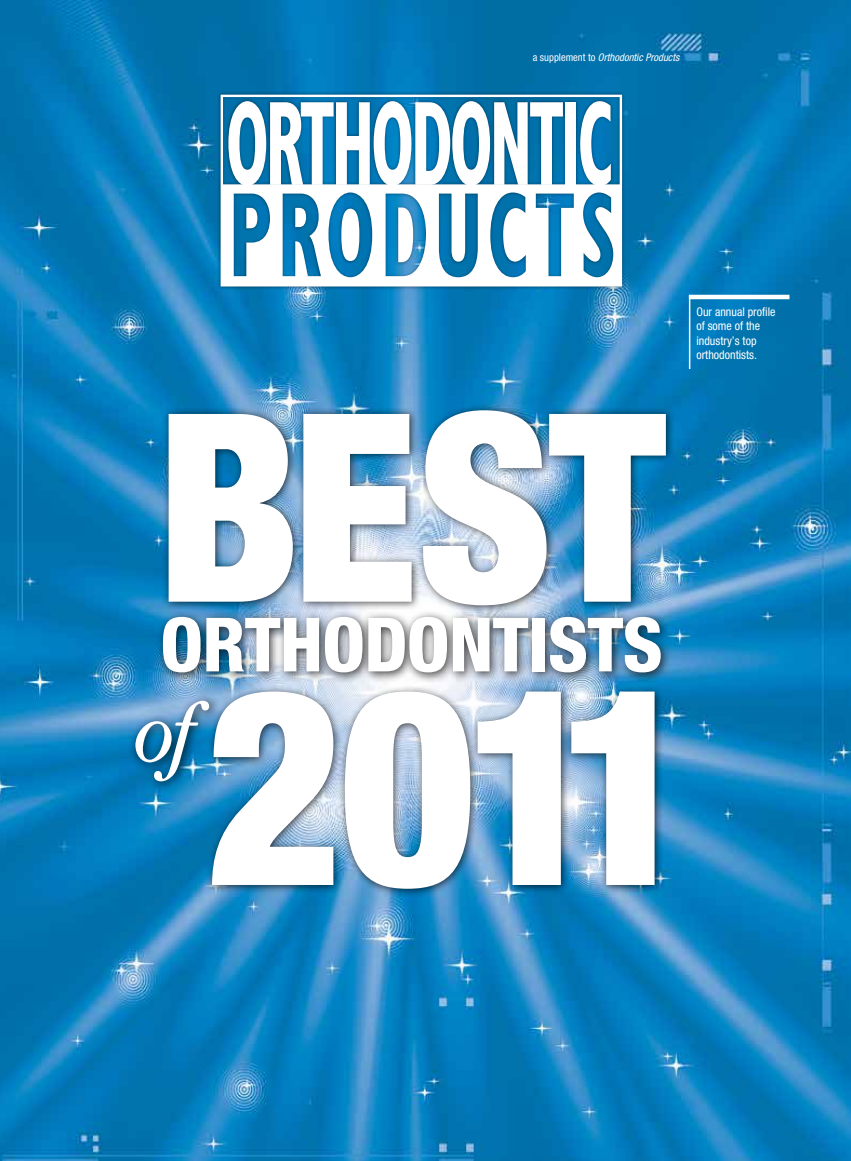
<style>
.page{position:relative;width:851px;height:1161px;background:#fff}
.page>*{position:absolute;margin:0;border:0;box-sizing:border-box;transform-origin:0 0}
.t1{font:900 condensed 273.15px "Helvetica Neue LT Std";color:#fff;scale:.95 1}
.t2{font:900 condensed 262.8px "Helvetica Neue LT Std";color:#fff;scale:.95 1}
.t3{font:italic 87.6px "ITC Garamond Std";color:#fff;scale:.89 1}
.t4{font:800 condensed 74.85px "Helvetica Neue LT Std";letter-spacing:-.01em;color:#fff}
.t5{font:condensed 12px/14.2px "Helvetica Neue LT Std";color:#fff}
.t6{font:italic condensed 10.5px "Helvetica Neue LT Std";color:#fff}
.s1{font-style:normal}
</style>
<div class="page">
<img style="left:0;top:0;width:850px;height:1161px">
<div style="left:162px;top:403px;width:513px;height:212px;background:#000;opacity:.72"></div>
<div style="left:205px;top:685px;width:459px;height:213px;background:#000;opacity:.72"></div>
<div style="left:155px;top:610px;width:517px;height:74px;background:#000;opacity:.77"></div>
<div style="left:128px;top:693px;width:93px;height:100px;background:#000;opacity:.77"></div>
<div style="left:217px;top:91px;width:408px;height:199px;background:#000;opacity:.45"></div>
<svg style="left:223px;top:184px;width:396px;height:100px"></svg>
<svg style="left:246px;top:208px;width:11px;height:20px"></svg>
<svg style="left:295px;top:208px;width:11px;height:19px"></svg>
<div style="left:341px;top:209px;width:18px;height:52px;background:#fff;border-radius:50%"></div>
<svg style="left:398px;top:207px;width:15px;height:55px"></svg>
<div style="left:220px;top:95px;width:402px;height:192px;border:2px solid #fff"></div>
<svg style="left:228px;top:101px;width:335px;height:85px"></svg>
<div style="left:565px;top:102px;width:11px;height:83px;background:#fff"></div>
<svg style="left:580px;top:101px;width:38px;height:96px"></svg>
<hr style="left:688px;top:295px;width:101px;height:4px;background:#fff">
<hr style="left:688px;top:296px;width:2px;height:73px;background:#fff">
<p class="t6" style="left:532px;top:51px;width:148px"><span class="s1">a supplement to</span> Orthodontic Products</p>
<h2 class="t2" style="left:156px;top:346px;width:537px">BEST</h2>
<h3 class="t4" style="left:160px;top:598px;width:504px">ORTHODONTISTS</h3>
<h3 class="t3" style="left:132px;top:686px;width:72px">of</h3>
<h1 class="t1" style="left:207px;top:619px;width:514px">2011</h1>
<p class="t5" style="left:696px;top:305px;width:81px">Our annual profile of some of the industry’s top orthodontists.</p>
</div>
